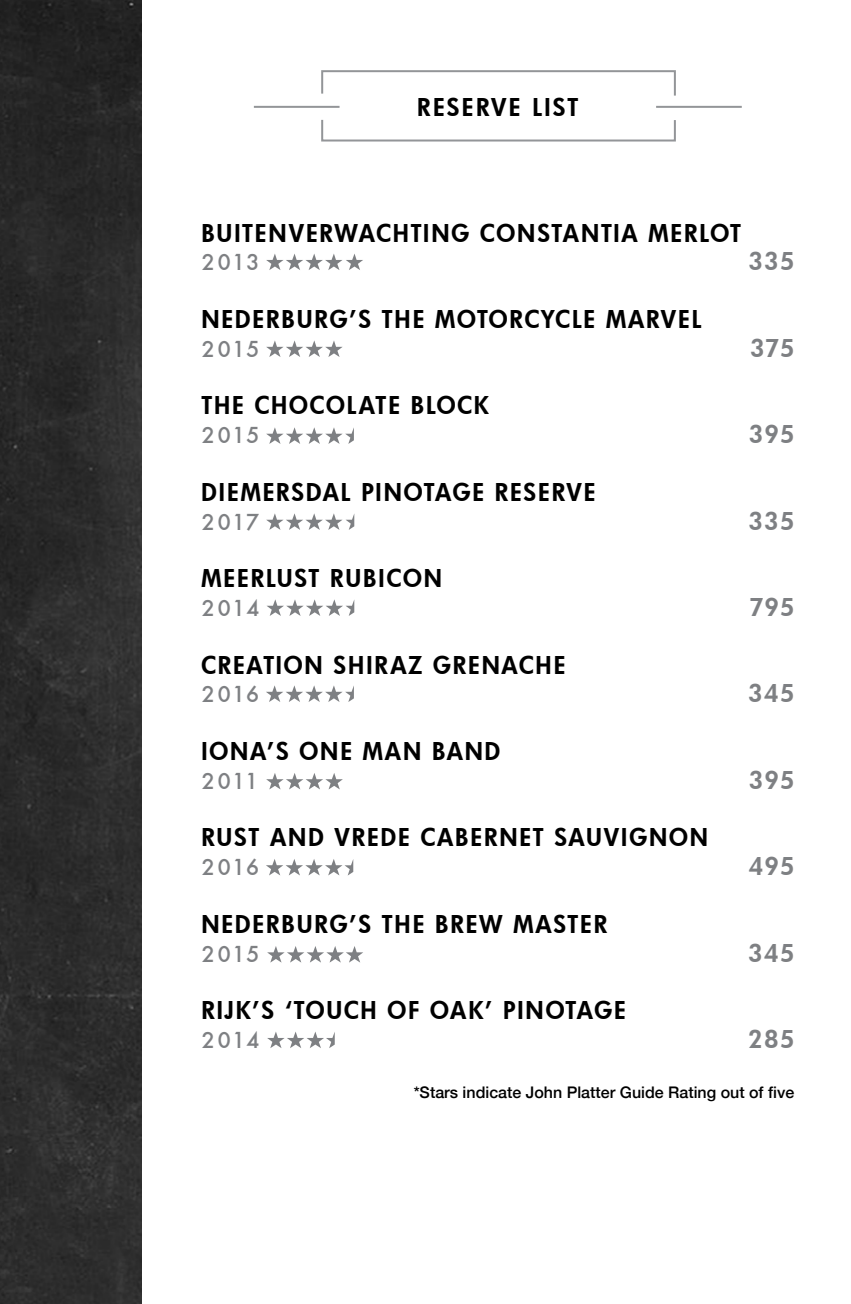
<style>
.page{position:relative;width:851px;height:1304px;background:#fff}
.page>*{position:absolute;margin:0;border:0;box-sizing:border-box;transform-origin:0 0}
.Paragraph_Style_3{font:800 24px "Futura";letter-spacing:.08em;color:#000}
.Paragraph_Style_3-2{font:24px "Futura T Medium";letter-spacing:.03em;color:#7e8083}
.Paragraph_Style_3-3{font:800 24px "Futura";letter-spacing:.075em;color:#7e8083}
.Paragraph_Style_3-4{font:800 24px "Futura";letter-spacing:.1em;color:#000}
.Paragraph_Style_3-5{font:500 16px "Helvetica Neue";color:#000}
</style>
<div class="page">
<svg style="left:321px;top:70px;width:355px;height:26px"></svg>
<hr style="left:656px;top:106px;width:85px;height:2px;background:#939598">
<div style="left:321px;top:119px;width:354px;height:23px;border:2px solid #939598"></div>
<hr style="left:254px;top:106px;width:85px;height:2px;background:#939598">
<svg style="left:266px;top:340px;width:76px;height:17px"></svg>
<svg style="left:266px;top:427px;width:88px;height:17px"></svg>
<svg style="left:267px;top:599px;width:88px;height:17px"></svg>
<svg style="left:266px;top:254px;width:97px;height:16px"></svg>
<svg style="left:266px;top:513px;width:88px;height:17px"></svg>
<svg style="left:266px;top:685px;width:88px;height:17px"></svg>
<svg style="left:266px;top:773px;width:77px;height:16px"></svg>
<svg style="left:266px;top:859px;width:87px;height:17px"></svg>
<svg style="left:267px;top:946px;width:96px;height:17px"></svg>
<svg style="left:267px;top:1032px;width:68px;height:16px"></svg>
<img style="left:0;top:0;width:142px;height:1304px">
<svg style="left:136px;top:0;width:2px;height:1304px;background:#2e2e2e"></svg>
<p class="Paragraph_Style_3-4" style="left:417px;top:91px;width:163px">RESERVE LIST</p>
<p class="Paragraph_Style_3" style="left:201px;top:217px;width:541px">BUITENVERWACHTING CONSTANTIA MERLOT</p>
<p class="Paragraph_Style_3-2" style="left:201px;top:248px;width:60px">2013</p>
<p class="Paragraph_Style_3-3" style="left:748px;top:245px;width:47px">335</p>
<p class="Paragraph_Style_3" style="left:201px;top:303px;width:501px">NEDERBURG’S THE MOTORCYCLE MARVEL</p>
<p class="Paragraph_Style_3-2" style="left:201px;top:335px;width:60px">2015</p>
<p class="Paragraph_Style_3-3" style="left:750px;top:332px;width:45px">375</p>
<p class="Paragraph_Style_3" style="left:201px;top:389px;width:289px">THE CHOCOLATE BLOCK</p>
<p class="Paragraph_Style_3-2" style="left:201px;top:421px;width:60px">2015</p>
<p class="Paragraph_Style_3-3" style="left:749px;top:418px;width:46px">395</p>
<p class="Paragraph_Style_3" style="left:201px;top:476px;width:395px">DIEMERSDAL PINOTAGE RESERVE</p>
<p class="Paragraph_Style_3-2" style="left:201px;top:508px;width:59px">2017</p>
<p class="Paragraph_Style_3-3" style="left:748px;top:505px;width:47px">335</p>
<p class="Paragraph_Style_3" style="left:201px;top:562px;width:242px">MEERLUST RUBICON</p>
<p class="Paragraph_Style_3-2" style="left:201px;top:594px;width:60px">2014</p>
<p class="Paragraph_Style_3-3" style="left:749px;top:591px;width:46px">795</p>
<p class="Paragraph_Style_3" style="left:201px;top:649px;width:365px">CREATION SHIRAZ GRENACHE</p>
<p class="Paragraph_Style_3-2" style="left:201px;top:680px;width:60px">2016</p>
<p class="Paragraph_Style_3-3" style="left:748px;top:677px;width:47px">345</p>
<p class="Paragraph_Style_3" style="left:201px;top:735px;width:300px">IONA’S ONE MAN BAND</p>
<p class="Paragraph_Style_3-2" style="left:201px;top:767px;width:58px">2011</p>
<p class="Paragraph_Style_3-3" style="left:749px;top:764px;width:46px">395</p>
<p class="Paragraph_Style_3" style="left:201px;top:821px;width:508px">RUST AND VREDE CABERNET SAUVIGNON</p>
<p class="Paragraph_Style_3-2" style="left:201px;top:853px;width:60px">2016</p>
<p class="Paragraph_Style_3-3" style="left:749px;top:850px;width:46px">495</p>
<p class="Paragraph_Style_3" style="left:201px;top:908px;width:407px">NEDERBURG’S THE BREW MASTER</p>
<p class="Paragraph_Style_3-2" style="left:201px;top:940px;width:60px">2015</p>
<p class="Paragraph_Style_3-3" style="left:748px;top:937px;width:47px">345</p>
<p class="Paragraph_Style_3" style="left:201px;top:994px;width:426px">RIJK’S ‘TOUCH OF OAK’ PINOTAGE</p>
<p class="Paragraph_Style_3-2" style="left:201px;top:1026px;width:60px">2014</p>
<p class="Paragraph_Style_3-3" style="left:748px;top:1023px;width:47px">285</p>
<p class="Paragraph_Style_3-5" style="left:413px;top:1080px;width:382px">*Stars indicate John Platter Guide Rating out of five</p>
</div>
